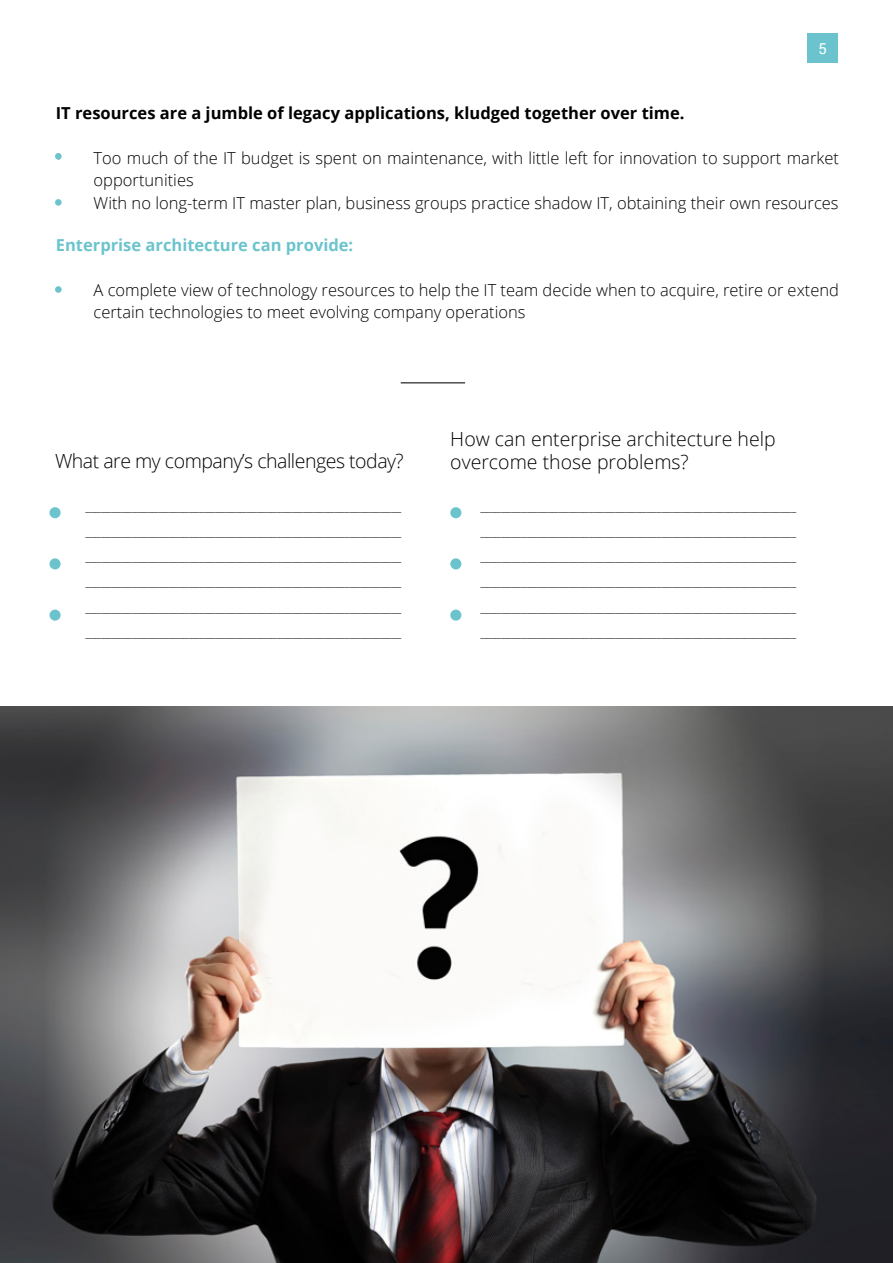
<style>
.page{position:relative;width:893px;height:1263px;background:#fff}
.page>*{position:absolute;margin:0;border:0;box-sizing:border-box;transform-origin:0 0}
.t1{font:300 19.5px/23.4px "Open Sans";color:#000}
.t2{font:300 19.5px "Open Sans";letter-spacing:-.025em;color:#000}
.t3{font:300 16.5px/22.5px "Open Sans";color:#000}
.t4{font:700 16.5px "Open Sans";color:#000}
.t5{font:700 16.5px "Open Sans";color:#6bc4cd}
.t6{font:15px "Roboto";color:#fff}
.t7{font:300 12.6px/25.2px "Open Sans";color:#000;text-align:justify}
</style>
<div class="page">
<div style="left:808px;top:34px;width:30px;height:29px;background:#6bc4cd"></div>
<div style="left:50px;top:507px;width:11px;height:11px;background:#6bc4cd;border-radius:50%"></div>
<div style="left:450px;top:507px;width:11px;height:11px;background:#6bc4cd;border-radius:50%"></div>
<div style="left:50px;top:609px;width:11px;height:12px;background:#6bc4cd;border-radius:50%"></div>
<div style="left:450px;top:609px;width:11px;height:12px;background:#6bc4cd;border-radius:50%"></div>
<div style="left:50px;top:558px;width:11px;height:11px;background:#6bc4cd;border-radius:50%"></div>
<div style="left:450px;top:558px;width:11px;height:11px;background:#6bc4cd;border-radius:50%"></div>
<div style="left:55px;top:199px;width:7px;height:7px;background:#6bc4cd;border-radius:50%"></div>
<div style="left:55px;top:286px;width:7px;height:7px;background:#6bc4cd;border-radius:50%"></div>
<div style="left:55px;top:153px;width:7px;height:7px;background:#6bc4cd;border-radius:50%"></div>
<img style="left:0;top:706px;width:893px;height:557px">
<hr style="left:401px;top:382px;width:64px;height:1px;background:#000">
<p class="t6" style="left:818px;top:38px;width:10px">5</p>
<h2 class="t4" style="left:56px;top:101px;width:630px">IT resources are a jumble of legacy applications, kludged together over time.</h2>
<h2 class="t3" style="left:94px;top:146px;width:747px;text-indent:-38px">• Too much of the IT budget is spent on maintenance, with little left for innovation to support market opportunities</h2>
<h2 class="t3" style="left:56px;top:191px;width:784px">• With no long-term IT master plan, business groups practice shadow IT, obtaining their own resources</h2>
<h2 class="t5" style="left:56px;top:233px;width:299px">Enterprise architecture can provide:</h2>
<h2 class="t3" style="left:94px;top:278px;width:747px;text-indent:-38px">• A complete view of technology resources to help the IT team decide when to acquire, retire or extend certain technologies to meet evolving company operations</h2>
<h1 class="t2" style="left:55px;top:448px;width:350px">What are my company’s challenges today?</h1>
<h1 class="t1" style="left:450px;top:426px;width:327px">How can enterprise architecture help overcome those problems?</h1>
<p class="t7" style="left:86px;top:493px;width:317px">_____________________________________________________________ _____________________________________________________________ _____________________________________________________________ _____________________________________________________________ _____________________________________________________________ _____________________________________________________________</p>
<p class="t7" style="left:480px;top:493px;width:317px">_____________________________________________________________ _____________________________________________________________ _____________________________________________________________ _____________________________________________________________ _____________________________________________________________ _____________________________________________________________</p>
</div>
